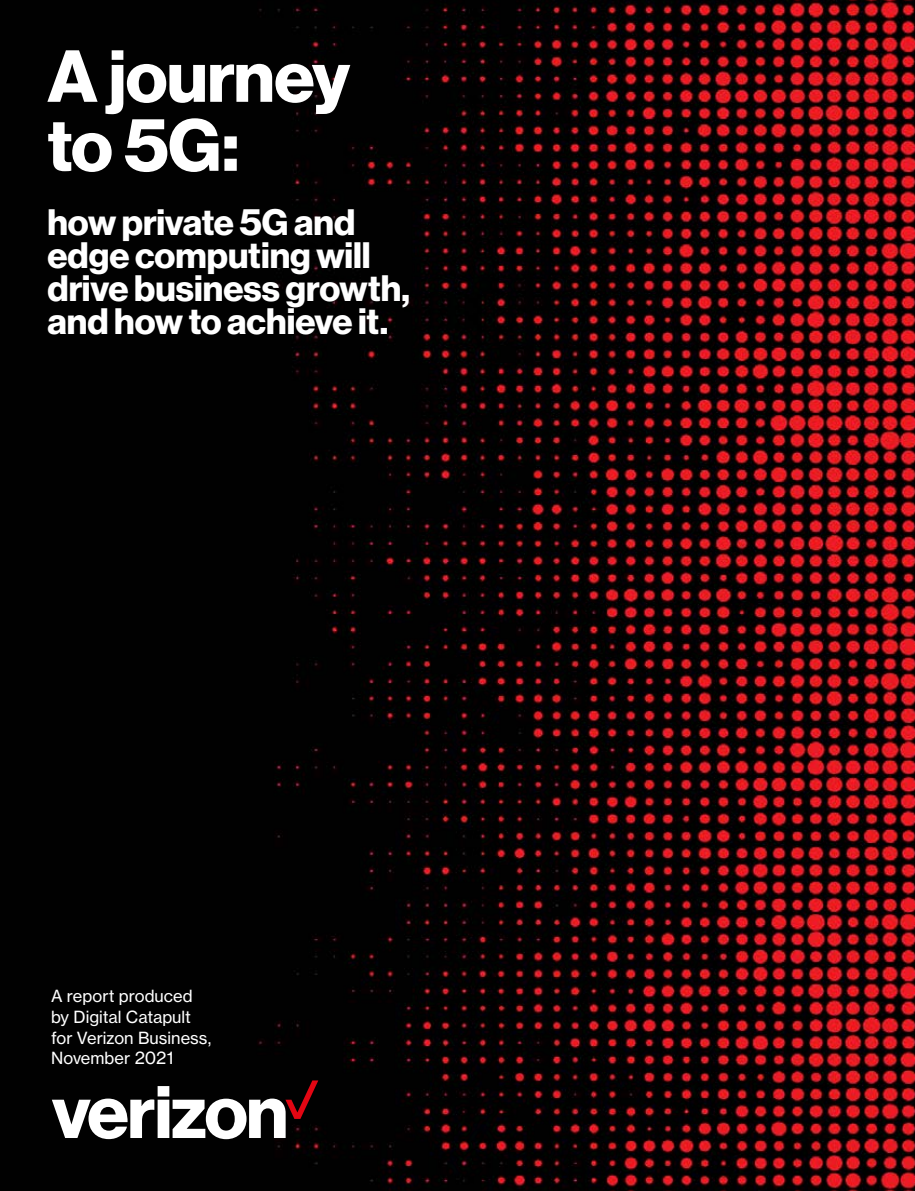
<style>
.page{position:relative;width:915px;height:1191px;background:#fff}
.page>*{position:absolute;margin:0;border:0;box-sizing:border-box;transform-origin:0 0}
.t1{font:700 72px/69px "Verizon NHGDS";letter-spacing:-.01em;color:#fff}
.t2{font:700 36px/33px "Verizon NHGDS";color:#fff}
.t3{font:16.5px/20.7px "Verizon NHGTX";color:#fff}
</style>
<div class="page">
<img style="left:0;top:0;width:914px;height:1191px">
<svg style="left:52px;top:1080px;width:266px;height:59px"></svg>
<h1 class="t1" style="left:47px;top:41px;width:304px">A journey to 5G:</h1>
<p class="t2" style="left:47px;top:205px;width:364px">how private 5G and edge computing will drive business growth, and how to achieve it.</p>
<p class="t3" style="left:51px;top:985px;width:162px">A report produced by Digital Catapult for Verizon Business,<br>November 2021</p>
</div>
